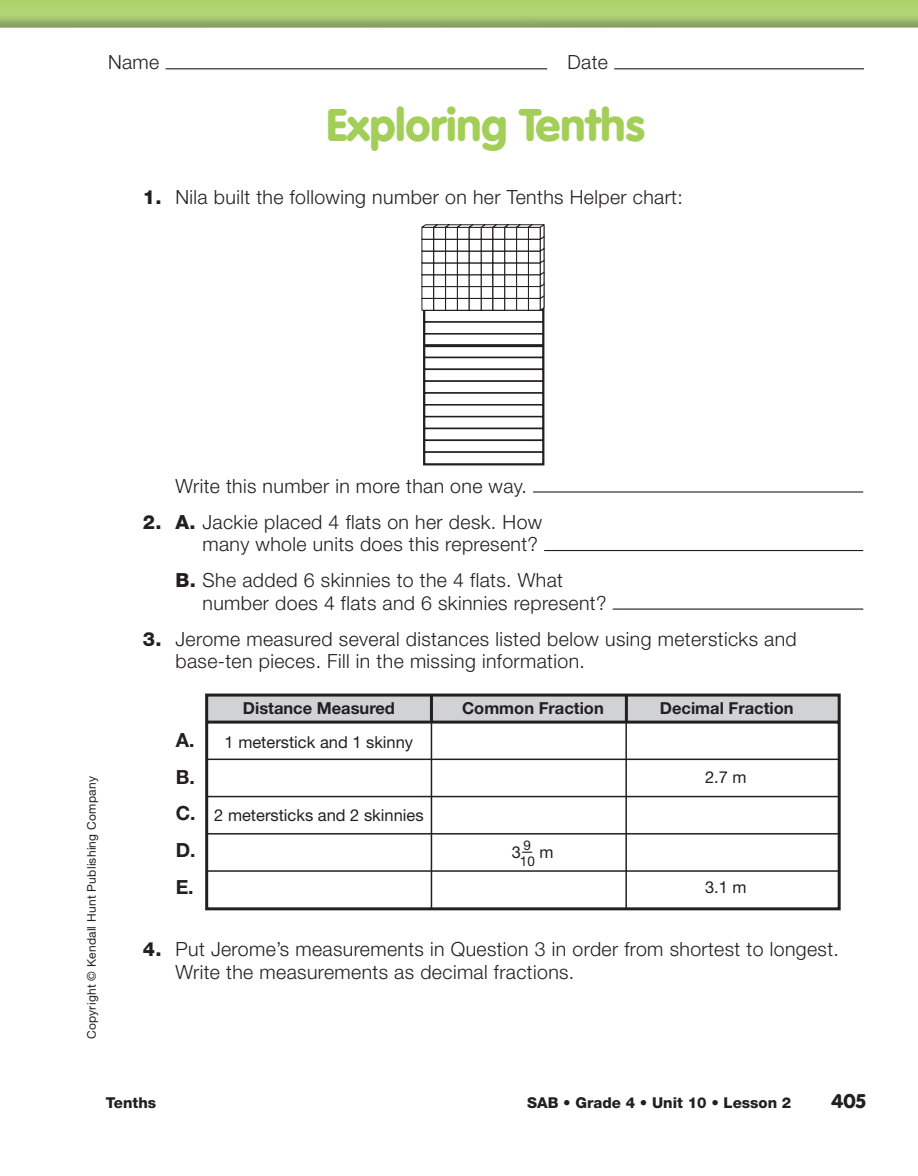
<style>
.page{position:relative;width:918px;height:1176px;background:#fff}
.page>*{position:absolute;margin:0;border:0;box-sizing:border-box;transform-origin:0 0}
.t1{font:900 45px "VAG Rounded Std";color:#a3cf59}
.t2{font:300 19.5px/22.5px "Helvetica Neue";letter-spacing:.02em;color:#231f20}
.t3{font:700 19.5px/36.6px "Helvetica Neue";color:#231f20;text-align:justify}
.t4{font:900 19.5px "VAG Rounded Std";color:#231f20}
.t5{font:16.5px "Helvetica Neue";color:#231f20}
.t6{font:700 16.5px "Helvetica Neue";color:#231f20}
.t7{font:800 15px "Helvetica Neue";color:#231f20}
.t8{font:13.5px/16.2px "Helvetica Neue";color:#231f20}
.t9{font:12px "Helvetica Neue";letter-spacing:.02em;color:#231f20}
.s1{font-weight:800}
</style>
<div class="page">
<div style="left:0;top:0;width:918px;height:13px;background:#afd46f"></div>
<img style="left:0;top:13px;width:918px;height:15px">
<hr style="left:166px;top:68px;width:381px;height:1px;background:#231f20">
<hr style="left:614px;top:68px;width:250px;height:1px;background:#231f20">
<hr style="left:533px;top:491px;width:330px;height:1px;background:#231f20">
<hr style="left:544px;top:550px;width:319px;height:1px;background:#231f20">
<hr style="left:613px;top:608px;width:250px;height:1px;background:#231f20">
<div style="left:424px;top:321px;width:120px;height:13px;border:2px solid #231f20"></div>
<div style="left:424px;top:333px;width:120px;height:13px;border:2px solid #231f20"></div>
<svg style="left:421px;top:224px;width:124px;height:87px"></svg>
<div style="left:424px;top:356px;width:120px;height:14px;border:2px solid #231f20"></div>
<div style="left:424px;top:368px;width:120px;height:14px;border:2px solid #231f20"></div>
<div style="left:424px;top:380px;width:120px;height:13px;border:2px solid #231f20"></div>
<div style="left:424px;top:392px;width:120px;height:13px;border:2px solid #231f20"></div>
<div style="left:424px;top:404px;width:120px;height:13px;border:2px solid #231f20"></div>
<div style="left:424px;top:416px;width:120px;height:13px;border:2px solid #231f20"></div>
<div style="left:424px;top:427px;width:120px;height:14px;border:2px solid #231f20"></div>
<div style="left:424px;top:439px;width:120px;height:14px;border:2px solid #231f20"></div>
<div style="left:424px;top:451px;width:120px;height:13px;border:2px solid #231f20"></div>
<hr style="left:425px;top:344px;width:118px;height:3px;background:#231f20">
<svg style="left:205px;top:693px;width:636px;height:218px"></svg>
<hr style="left:208px;top:795px;width:630px;height:2px;background:#231f20">
<hr style="left:208px;top:832px;width:630px;height:2px;background:#231f20">
<hr style="left:208px;top:870px;width:630px;height:1px;background:#231f20">
<hr style="left:430px;top:694px;width:3px;height:28px;background:#231f20">
<hr style="left:625px;top:694px;width:3px;height:28px;background:#231f20">
<hr style="left:431px;top:722px;width:1px;height:186px;background:#231f20">
<hr style="left:625px;top:722px;width:2px;height:186px;background:#231f20">
<hr style="left:208px;top:758px;width:630px;height:1px;background:#231f20">
<p class="t2" style="left:108px;top:53px;width:53px">Name</p>
<p class="t2" style="left:567px;top:53px;width:42px">Date</p>
<h1 class="t1" style="left:326px;top:106px;width:320px">Exploring Tenths</h1>
<p class="t2" style="left:143px;top:188px;width:542px"><span class="s1">1.</span> Nila built the following number on her Tenths Helper chart:</p>
<p class="t2" style="left:175px;top:476px;width:353px">Write this number in more than one way.</p>
<p class="t2" style="left:143px;top:512px;width:401px;text-align:right"><span class="s1">2. A.</span> Jackie placed 4 flats on her desk. How many whole units does this represent?</p>
<p class="t2" style="left:202px;top:570px;width:406px;text-indent:-27px"><span class="s1">B.</span> She added 6 skinnies to the 4 flats. What number does 4 flats and 6 skinnies represent?</p>
<p class="t2" style="left:175px;top:629px;width:623px;text-indent:-33px"><span class="s1">3.</span> Jerome measured several distances listed below using metersticks and base-ten pieces. Fill in the missing information.</p>
<p class="t9" style="left:87px;top:1038px;width:264px;rotate:-90deg">Copyright © Kendall Hunt Publishing Company</p>
<p class="t3" style="left:176px;top:723px;width:21px">A.<br>B.<br>C.<br>D.<br>E.</p>
<p class="t6" style="left:462px;top:702px;width:143px">Common Fraction</p>
<p class="t6" style="left:243px;top:702px;width:154px">Distance Measured</p>
<p class="t6" style="left:660px;top:702px;width:135px">Decimal Fraction</p>
<p class="t5" style="left:225px;top:736px;width:190px">1 meterstick and 1 skinny</p>
<p class="t5" style="left:214px;top:809px;width:211px">2 metersticks and 2 skinnies</p>
<p class="t8" style="left:520px;top:838px;width:17px">9<br>10</p>
<p class="t5" style="left:512px;top:845px;width:43px">3 m</p>
<p class="t8" style="left:521px;top:844px;width:15px">—</p>
<p class="t5" style="left:705px;top:771px;width:43px">2.7 m</p>
<p class="t5" style="left:705px;top:881px;width:43px">3.1 m</p>
<p class="t2" style="left:175px;top:939px;width:665px;text-indent:-33px"><span class="s1">4.</span> Put Jerome’s measurements in Question 3 in order from shortest to longest.<br>Write the measurements as decimal fractions.</p>
<p class="t7" style="left:106px;top:1097px;width:52px">Tenths</p>
<p class="t7" style="left:527px;top:1097px;width:266px">SAB • Grade 4 • Unit 10 • Lesson 2</p>
<p class="t4" style="left:832px;top:1092px;width:35px">405</p>
</div>
